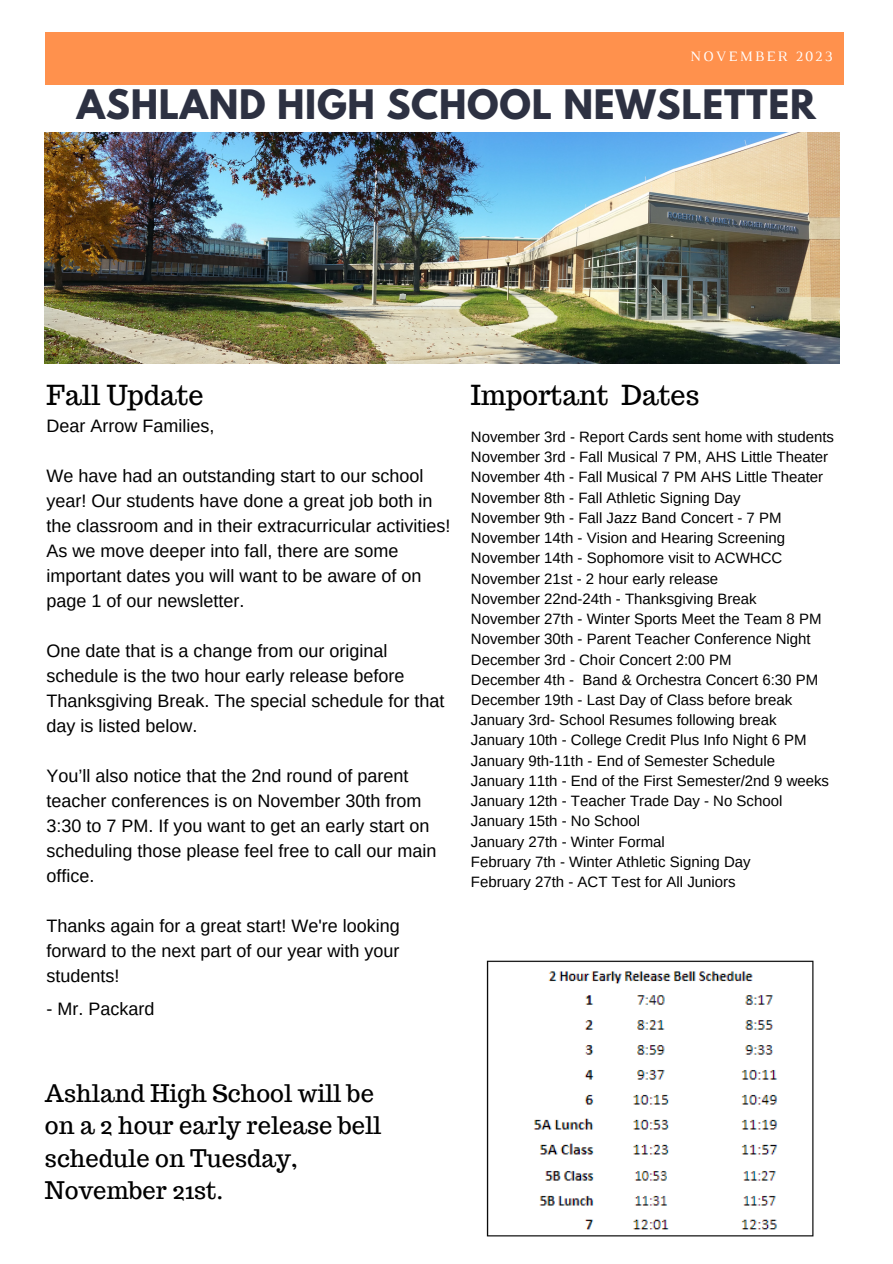
<style>
.page{position:relative;width:893px;height:1264px;background:#fff}
.page>*{position:absolute;margin:0;border:0;box-sizing:border-box;transform-origin:0 0}
.t1{font:700 36px "League Spartan";letter-spacing:.02em;color:#2d3142}
.t2{font:27px "Trocchi";color:#000}
.t3{font:23.7px/32.5px "Trocchi";color:#000}
.t4{font:18px/24.9px "Arimo";color:#000}
.t5{font:15px "Arimo";color:#000}
.t6{font:14.7px "Luthier";letter-spacing:.14em;color:#fff}
</style>
<div class="page">
<div style="left:46px;top:32px;width:797px;height:53px;background:#ff914d"></div>
<img style="left:45px;top:132px;width:794px;height:232px">
<img style="left:486px;top:960px;width:328px;height:277px">
<p class="t6" style="left:690px;top:51px;width:144px">NOVEMBER 2023</p>
<p class="t1" style="left:77px;top:87px;width:740px">ASHLAND HIGH SCHOOL NEWSLETTER</p>
<p class="t2" style="left:46px;top:377px;width:159px">Fall Update</p>
<p class="t2" style="left:471px;top:377px;width:230px">Important Dates</p>
<p class="t4" style="left:46px;top:413px;width:169px">Dear Arrow Families,</p>
<p class="t4" style="left:46px;top:463px;width:405px">We have had an outstanding start to our school year! Our students have done a great job both in the classroom and in their extracurricular activities!</p>
<p class="t4" style="left:46px;top:538px;width:376px">As we move deeper into fall, there are some important dates you will want to be aware of on page 1 of our newsletter.</p>
<p class="t4" style="left:46px;top:638px;width:399px">One date that is a change from our original schedule is the two hour early release before Thanksgiving Break. The special schedule for that day is listed below.</p>
<p class="t4" style="left:46px;top:763px;width:391px">You’ll also notice that the 2nd round of parent teacher conferences is on November 30th from 3:30 to 7 PM. If you want to get an early start on scheduling those please feel free to call our main office.</p>
<p class="t4" style="left:46px;top:912px;width:355px;text-align:justify">Thanks again for a great start! We're looking forward to the next part of our year with your students!</p>
<p class="t4" style="left:46px;top:996px;width:109px">- Mr. Packard</p>
<p class="t5" style="left:471px;top:428px;width:365px">November 3rd - Report Cards sent home with students</p>
<p class="t5" style="left:471px;top:448px;width:359px">November 3rd - Fall Musical 7 PM, AHS Little Theater</p>
<p class="t5" style="left:471px;top:469px;width:354px">November 4th - Fall Musical 7 PM AHS Little Theater</p>
<p class="t5" style="left:471px;top:489px;width:271px">November 8th - Fall Athletic Signing Day</p>
<p class="t5" style="left:471px;top:509px;width:312px">November 9th - Fall Jazz Band Concert - 7 PM</p>
<p class="t5" style="left:471px;top:529px;width:315px">November 14th - Vision and Hearing Screening</p>
<p class="t5" style="left:471px;top:549px;width:313px">November 14th - Sophomore visit to ACWHCC</p>
<p class="t5" style="left:471px;top:570px;width:249px">November 21st - 2 hour early release</p>
<p class="t5" style="left:471px;top:590px;width:287px">November 22nd-24th - Thanksgiving Break</p>
<p class="t5" style="left:471px;top:610px;width:352px">November 27th - Winter Sports Meet the Team 8 PM</p>
<p class="t5" style="left:471px;top:630px;width:341px">November 30th - Parent Teacher Conference Night</p>
<p class="t5" style="left:471px;top:651px;width:262px">December 3rd - Choir Concert 2:00 PM</p>
<p class="t5" style="left:471px;top:671px;width:349px">December 4th - Band &amp; Orchestra Concert 6:30 PM</p>
<p class="t5" style="left:471px;top:691px;width:323px">December 19th - Last Day of Class before break</p>
<p class="t5" style="left:471px;top:711px;width:307px">January 3rd- School Resumes following break</p>
<p class="t5" style="left:471px;top:732px;width:337px">January 10th - College Credit Plus Info Night 6 PM</p>
<p class="t5" style="left:471px;top:752px;width:305px">January 9th-11th - End of Semester Schedule</p>
<p class="t5" style="left:471px;top:772px;width:360px">January 11th - End of the First Semester/2nd 9 weeks</p>
<p class="t5" style="left:471px;top:792px;width:313px">January 12th - Teacher Trade Day - No School</p>
<p class="t5" style="left:471px;top:812px;width:171px">January 15th - No School</p>
<p class="t5" style="left:471px;top:833px;width:195px">January 27th - Winter Formal</p>
<p class="t5" style="left:471px;top:853px;width:281px">February 7th - Winter Athletic Signing Day</p>
<p class="t5" style="left:471px;top:873px;width:266px">February 27th - ACT Test for All Juniors</p>
<p class="t3" style="left:45px;top:1076px;width:338px">Ashland High School will be on a 2 hour early release bell schedule on Tuesday,<br>November 21st.</p>
</div>
